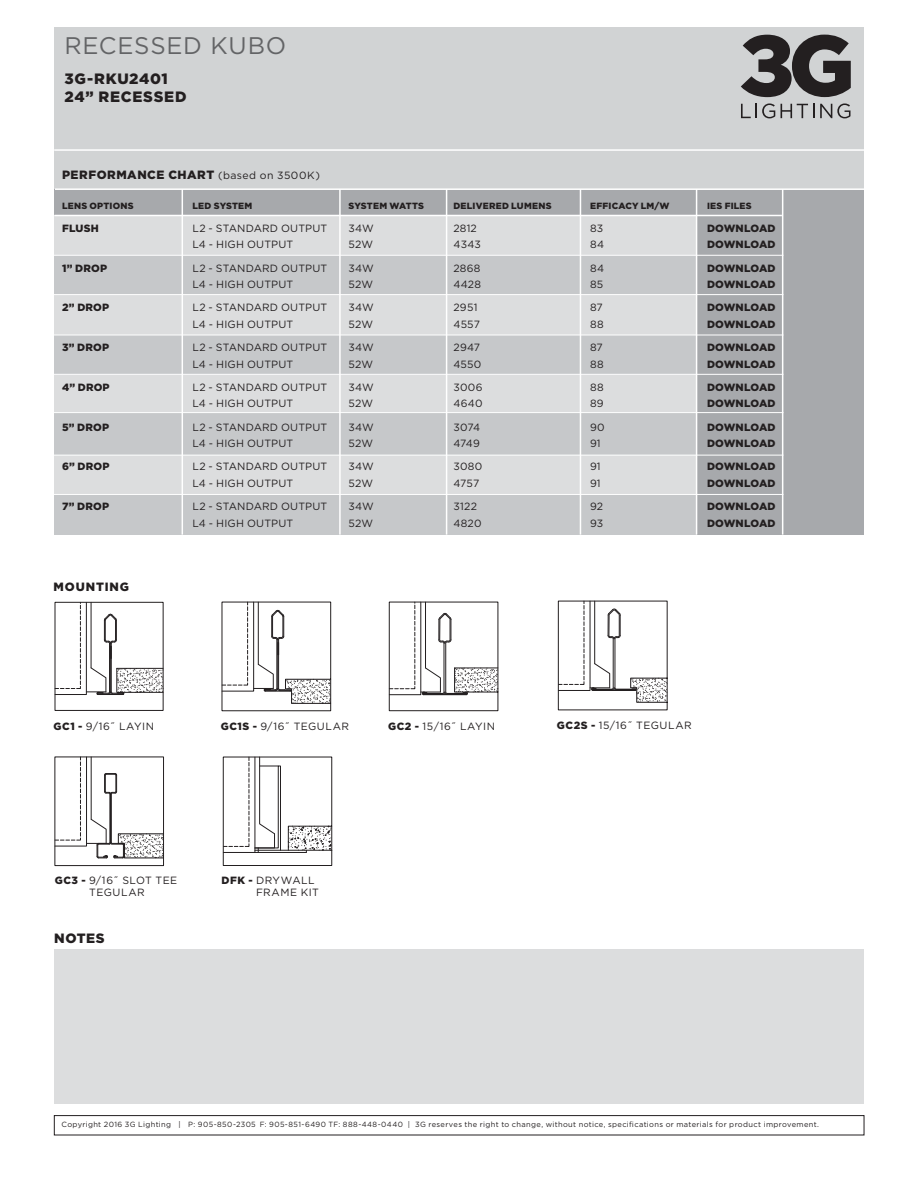
<style>
.page{position:relative;width:918px;height:1188px;background:#fff}
.page>*{position:absolute;margin:0;border:0;box-sizing:border-box;transform-origin:0 0}
.t1{font:24px "Gotham";letter-spacing:.03em;color:#636466}
.t2{font:900 15px/18px "Gotham";letter-spacing:.04em;color:#231f20}
.t3{font:900 13.5px "Gotham";letter-spacing:.035em;color:#231f20}
.t4{font:900 12px "Gotham";letter-spacing:.04em;color:#231f20}
.t5{font:900 12px "Gotham";letter-spacing:.075em;color:#231f20}
.t6{font:10.5px "Gotham";letter-spacing:.015em;color:#231f20}
.t7{font:900 10.5px "Gotham";letter-spacing:.01em;color:#231f20}
.t8{font:10.5px/12px "Gotham";letter-spacing:.045em;color:#231f20;text-align:center}
.t9{font:10.5px "Gotham";letter-spacing:.05em;color:#231f20}
.t10{font:10.5px "Gotham";letter-spacing:.055em;color:#231f20}
.t11{font:900 9px "Gotham";letter-spacing:.025em;color:#231f20}
.t12{font:7.5px "Gotham";letter-spacing:.045em;color:#231f20}
.s1{font-weight:400;font-size:10.5px}
.s2{font-weight:900}
</style>
<div class="page">
<div style="left:54px;top:27px;width:810px;height:162px;background:#d1d3d4"></div>
<svg style="left:223px;top:757px;width:109px;height:109px"></svg>
<svg style="left:389px;top:601px;width:110px;height:110px"></svg>
<svg style="left:558px;top:600px;width:110px;height:110px"></svg>
<svg style="left:55px;top:602px;width:109px;height:109px"></svg>
<svg style="left:222px;top:602px;width:109px;height:109px"></svg>
<svg style="left:55px;top:757px;width:109px;height:109px"></svg>
<svg style="left:741px;top:35px;width:110px;height:62px"></svg>
<svg style="left:820px;top:103px;width:31px;height:15px"></svg>
<svg style="left:741px;top:103px;width:34px;height:15px"></svg>
<svg style="left:781px;top:104px;width:33px;height:14px"></svg>
<div style="left:55px;top:949px;width:809px;height:154px;background:#dcddde"></div>
<div style="left:54px;top:189px;width:810px;height:26px;background:#a7a9ac"></div>
<div style="left:54px;top:215px;width:810px;height:305px;background:#dcddde"></div>
<div style="left:697px;top:213px;width:167px;height:322px;background:#a7a9ac"></div>
<div style="left:54px;top:1115px;width:810px;height:20px;border:1px solid #231f20"></div>
<hr style="left:55px;top:188px;width:810px;height:2px;background:#fff">
<div style="left:54px;top:255px;width:643px;height:40px;background:#c6c8ca"></div>
<div style="left:54px;top:335px;width:643px;height:39px;background:#c6c8ca"></div>
<div style="left:54px;top:413px;width:643px;height:42px;background:#c6c8ca"></div>
<div style="left:54px;top:494px;width:643px;height:41px;background:#c6c8ca"></div>
<hr style="left:54px;top:255px;width:729px;height:1px;background:#fff">
<hr style="left:54px;top:294px;width:729px;height:1px;background:#fff">
<hr style="left:54px;top:335px;width:729px;height:1px;background:#fff">
<hr style="left:54px;top:374px;width:729px;height:1px;background:#fff">
<hr style="left:54px;top:412px;width:729px;height:1px;background:#fff">
<hr style="left:54px;top:455px;width:729px;height:1px;background:#fff">
<hr style="left:54px;top:494px;width:729px;height:1px;background:#fff">
<hr style="left:54px;top:215px;width:728px;height:1px;background:#fff">
<hr style="left:182px;top:189px;width:1px;height:346px;background:#fff">
<hr style="left:339px;top:189px;width:2px;height:346px;background:#fff">
<hr style="left:446px;top:189px;width:1px;height:346px;background:#fff">
<hr style="left:580px;top:189px;width:1px;height:346px;background:#fff">
<hr style="left:696px;top:189px;width:1px;height:346px;background:#fff">
<hr style="left:782px;top:189px;width:1px;height:346px;background:#fff">
<hr style="left:54px;top:149px;width:810px;height:2px;background:#fff">
<h1 class="t1" style="left:65px;top:36px;width:223px">RECESSED KUBO</h1>
<h2 class="t2" style="left:65px;top:71px;width:124px">3G-RKU2401<br>24” RECESSED</h2>
<p class="t4" style="left:62px;top:170px;width:259px">PERFORMANCE CHART <span class="s1">(based on 3500K)</span></p>
<p class="t11" style="left:62px;top:202px;width:73px">LENS OPTIONS</p>
<p class="t11" style="left:193px;top:202px;width:61px">LED SYSTEM</p>
<p class="t11" style="left:349px;top:202px;width:77px">SYSTEM WATTS</p>
<p class="t11" style="left:454px;top:202px;width:100px">DELIVERED LUMENS</p>
<p class="t11" style="left:590px;top:202px;width:81px">EFFICACY LM/W</p>
<p class="t11" style="left:707px;top:202px;width:46px">IES FILES</p>
<p class="t7" style="left:62px;top:224px;width:38px">FLUSH</p>
<p class="t6" style="left:193px;top:224px;width:136px">L2 - STANDARD OUTPUT</p>
<p class="t6" style="left:349px;top:224px;width:27px">34W</p>
<p class="t6" style="left:454px;top:224px;width:25px">2812</p>
<p class="t6" style="left:590px;top:224px;width:15px">83</p>
<p class="t7" style="left:707px;top:224px;width:70px">DOWNLOAD</p>
<p class="t6" style="left:193px;top:241px;width:102px">L4 - HIGH OUTPUT</p>
<p class="t6" style="left:349px;top:241px;width:26px">52W</p>
<p class="t6" style="left:454px;top:241px;width:29px">4343</p>
<p class="t6" style="left:590px;top:241px;width:16px">84</p>
<p class="t7" style="left:707px;top:241px;width:70px">DOWNLOAD</p>
<p class="t7" style="left:62px;top:264px;width:47px">1” DROP</p>
<p class="t6" style="left:193px;top:264px;width:136px">L2 - STANDARD OUTPUT</p>
<p class="t6" style="left:349px;top:264px;width:27px">34W</p>
<p class="t6" style="left:454px;top:264px;width:29px">2868</p>
<p class="t6" style="left:590px;top:264px;width:16px">84</p>
<p class="t7" style="left:707px;top:264px;width:70px">DOWNLOAD</p>
<p class="t6" style="left:193px;top:280px;width:102px">L4 - HIGH OUTPUT</p>
<p class="t6" style="left:349px;top:280px;width:26px">52W</p>
<p class="t6" style="left:454px;top:280px;width:29px">4428</p>
<p class="t6" style="left:590px;top:280px;width:15px">85</p>
<p class="t7" style="left:707px;top:281px;width:70px">DOWNLOAD</p>
<p class="t7" style="left:62px;top:304px;width:49px">2” DROP</p>
<p class="t6" style="left:193px;top:304px;width:136px">L2 - STANDARD OUTPUT</p>
<p class="t6" style="left:349px;top:304px;width:27px">34W</p>
<p class="t6" style="left:454px;top:304px;width:25px">2951</p>
<p class="t6" style="left:590px;top:304px;width:14px">87</p>
<p class="t7" style="left:707px;top:304px;width:70px">DOWNLOAD</p>
<p class="t6" style="left:193px;top:320px;width:102px">L4 - HIGH OUTPUT</p>
<p class="t6" style="left:349px;top:320px;width:26px">52W</p>
<p class="t6" style="left:454px;top:320px;width:28px">4557</p>
<p class="t6" style="left:590px;top:320px;width:15px">88</p>
<p class="t7" style="left:707px;top:320px;width:70px">DOWNLOAD</p>
<p class="t7" style="left:62px;top:344px;width:49px">3” DROP</p>
<p class="t6" style="left:193px;top:343px;width:136px">L2 - STANDARD OUTPUT</p>
<p class="t6" style="left:349px;top:343px;width:27px">34W</p>
<p class="t6" style="left:454px;top:343px;width:28px">2947</p>
<p class="t6" style="left:590px;top:343px;width:14px">87</p>
<p class="t7" style="left:707px;top:344px;width:70px">DOWNLOAD</p>
<p class="t6" style="left:193px;top:360px;width:102px">L4 - HIGH OUTPUT</p>
<p class="t6" style="left:349px;top:360px;width:26px">52W</p>
<p class="t6" style="left:454px;top:360px;width:29px">4550</p>
<p class="t6" style="left:590px;top:360px;width:15px">88</p>
<p class="t7" style="left:707px;top:360px;width:70px">DOWNLOAD</p>
<p class="t7" style="left:62px;top:383px;width:49px">4” DROP</p>
<p class="t6" style="left:193px;top:383px;width:136px">L2 - STANDARD OUTPUT</p>
<p class="t6" style="left:349px;top:383px;width:27px">34W</p>
<p class="t6" style="left:454px;top:383px;width:31px">3006</p>
<p class="t6" style="left:590px;top:383px;width:15px">88</p>
<p class="t7" style="left:707px;top:383px;width:70px">DOWNLOAD</p>
<p class="t6" style="left:193px;top:400px;width:102px">L4 - HIGH OUTPUT</p>
<p class="t6" style="left:349px;top:400px;width:26px">52W</p>
<p class="t6" style="left:454px;top:400px;width:31px">4640</p>
<p class="t6" style="left:590px;top:400px;width:15px">89</p>
<p class="t7" style="left:707px;top:400px;width:70px">DOWNLOAD</p>
<p class="t7" style="left:62px;top:423px;width:49px">5” DROP</p>
<p class="t6" style="left:193px;top:423px;width:136px">L2 - STANDARD OUTPUT</p>
<p class="t6" style="left:349px;top:423px;width:27px">34W</p>
<p class="t6" style="left:454px;top:423px;width:28px">3074</p>
<p class="t6" style="left:590px;top:423px;width:16px">90</p>
<p class="t7" style="left:707px;top:423px;width:70px">DOWNLOAD</p>
<p class="t6" style="left:193px;top:439px;width:102px">L4 - HIGH OUTPUT</p>
<p class="t6" style="left:349px;top:439px;width:26px">52W</p>
<p class="t6" style="left:454px;top:439px;width:28px">4749</p>
<p class="t6" style="left:590px;top:439px;width:12px">91</p>
<p class="t7" style="left:707px;top:440px;width:70px">DOWNLOAD</p>
<p class="t7" style="left:62px;top:463px;width:49px">6” DROP</p>
<p class="t6" style="left:193px;top:463px;width:136px">L2 - STANDARD OUTPUT</p>
<p class="t6" style="left:349px;top:463px;width:27px">34W</p>
<p class="t6" style="left:454px;top:463px;width:30px">3080</p>
<p class="t6" style="left:590px;top:463px;width:12px">91</p>
<p class="t7" style="left:707px;top:463px;width:70px">DOWNLOAD</p>
<p class="t6" style="left:193px;top:479px;width:102px">L4 - HIGH OUTPUT</p>
<p class="t6" style="left:349px;top:479px;width:26px">52W</p>
<p class="t6" style="left:454px;top:479px;width:27px">4757</p>
<p class="t6" style="left:590px;top:479px;width:12px">91</p>
<p class="t7" style="left:707px;top:479px;width:70px">DOWNLOAD</p>
<p class="t7" style="left:62px;top:503px;width:49px">7” DROP</p>
<p class="t6" style="left:193px;top:502px;width:136px">L2 - STANDARD OUTPUT</p>
<p class="t6" style="left:349px;top:502px;width:27px">34W</p>
<p class="t6" style="left:454px;top:502px;width:25px">3122</p>
<p class="t6" style="left:590px;top:502px;width:15px">92</p>
<p class="t7" style="left:707px;top:503px;width:70px">DOWNLOAD</p>
<p class="t6" style="left:193px;top:519px;width:102px">L4 - HIGH OUTPUT</p>
<p class="t6" style="left:349px;top:519px;width:26px">52W</p>
<p class="t6" style="left:454px;top:519px;width:30px">4820</p>
<p class="t6" style="left:590px;top:519px;width:15px">93</p>
<p class="t7" style="left:707px;top:519px;width:70px">DOWNLOAD</p>
<p class="t5" style="left:54px;top:582px;width:77px">MOUNTING</p>
<p class="t6" style="left:54px;top:722px;width:102px"><span class="s2">GC1 -</span> 9/16˝ LAYIN</p>
<p class="t10" style="left:221px;top:722px;width:130px"><span class="s2">GC1S -</span> 9/16˝ TEGULAR</p>
<p class="t9" style="left:388px;top:722px;width:108px"><span class="s2">GC2 -</span> 15/16˝ LAYIN</p>
<p class="t9" style="left:557px;top:721px;width:136px"><span class="s2">GC2S -</span> 15/16˝ TEGULAR</p>
<p class="t8" style="left:55px;top:875px;width:124px"><span class="s2">GC3 -</span> 9/16˝ SLOT TEE<br>TEGULAR</p>
<p class="t8" style="left:256px;top:875px;width:64px;text-align:left;text-indent:-35px"><span class="s2">DFK -</span> DRYWALL<br>FRAME KIT</p>
<p class="t3" style="left:54px;top:933px;width:52px">NOTES</p>
<p class="t12" style="left:61px;top:1121px;width:759px">Copyright 2016 3G Lighting | P: 905-850-2305 F: 905-851-6490 TF: 888-448-0440 | 3G reserves the right to change, without notice, specifications or materials for product improvement.</p>
</div>
